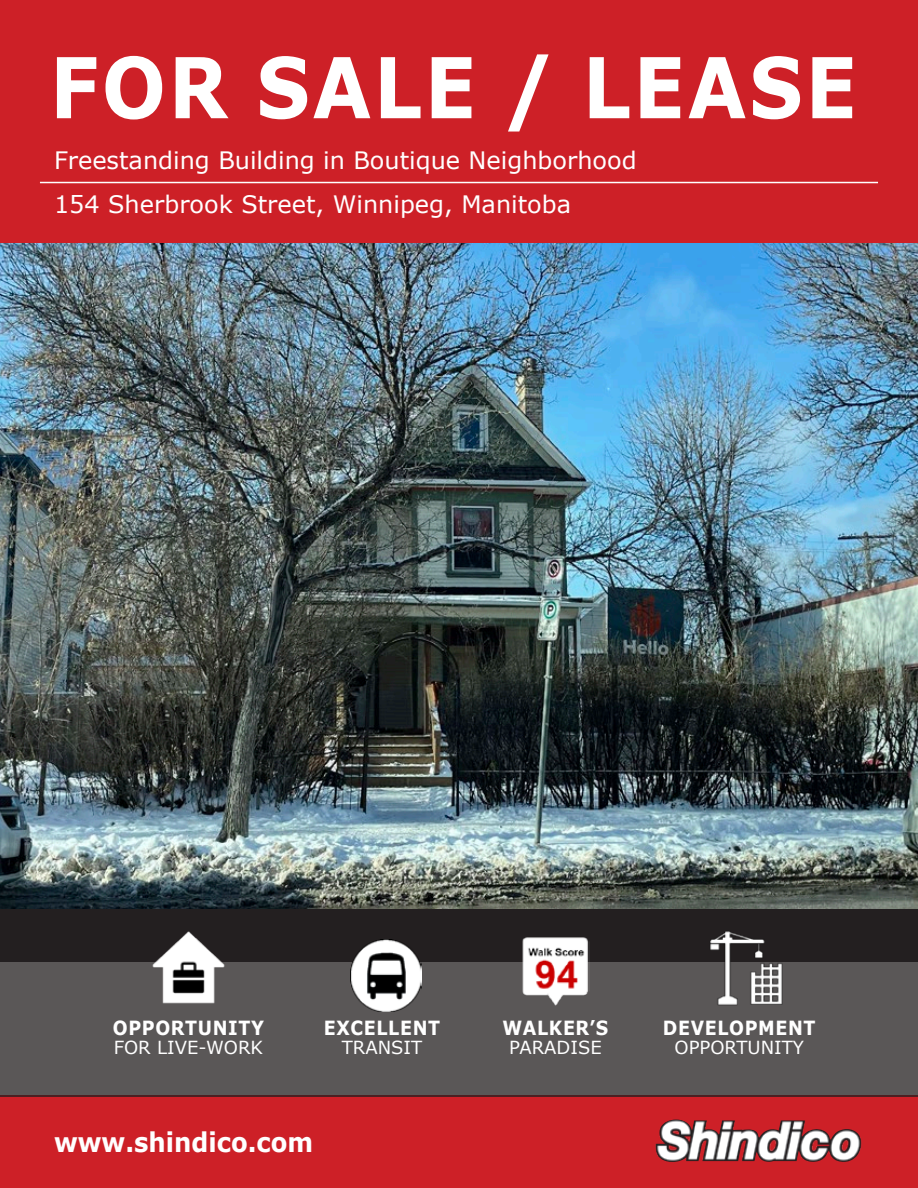
<style>
.page{position:relative;width:918px;height:1188px;background:#fff}
.page>*{position:absolute;margin:0;border:0;box-sizing:border-box;transform-origin:0 0}
.t1{font:700 84px "Verdana";letter-spacing:.035em;color:#fff;scale:.9 1}
.t2{font:700 27px "Verdana";color:#fff;scale:.9 1}
.t3{font:24px/44.5px "Verdana";color:#fff}
.t4{font:700 19.5px "Verdana";letter-spacing:.035em;color:#fff;scale:.9 1}
.t5{font:18px "Verdana";color:#fff}
</style>
<div class="page">
<div style="left:0;top:0;width:918px;height:243px;background:#cd2027"></div>
<hr style="left:40px;top:182px;width:838px;height:1px;background:#fff">
<div style="left:0;top:1096px;width:918px;height:92px;background:#cd2027"></div>
<img style="left:655px;top:1120px;width:207px;height:42px">
<div style="left:0;top:909px;width:918px;height:53px;background:#231f20"></div>
<svg style="left:0;top:939px;width:918px;height:157px;background:#535050"></svg>
<img style="left:350px;top:940px;width:72px;height:71px">
<img style="left:521px;top:937px;width:69px;height:71px">
<img style="left:150px;top:931px;width:77px;height:77px">
<img style="left:709px;top:931px;width:76px;height:75px">
<img style="left:0;top:243px;width:918px;height:666px">
<h1 class="t1" style="left:50px;top:28px;width:898px">FOR SALE / LEASE</h1>
<p class="t3" style="left:54px;top:138px;width:584px">Freestanding Building in Boutique Neighborhood<br>154 Sherbrook Street, Winnipeg, Manitoba</p>
<p class="t4" style="left:113px;top:1014px;width:169px">OPPORTUNITY</p>
<p class="t5" style="left:114px;top:1036px;width:151px">FOR LIVE-WORK</p>
<p class="t4" style="left:324px;top:1014px;width:131px">EXCELLENT</p>
<p class="t5" style="left:342px;top:1036px;width:82px">TRANSIT</p>
<p class="t2" style="left:54px;top:1123px;width:289px">www.shindico.com</p>
<p class="t4" style="left:502px;top:1014px;width:119px">WALKER’S</p>
<p class="t5" style="left:509px;top:1036px;width:94px">PARADISE</p>
<p class="t4" style="left:663px;top:1014px;width:171px">DEVELOPMENT</p>
<p class="t5" style="left:675px;top:1036px;width:131px">OPPORTUNITY</p>
</div>
